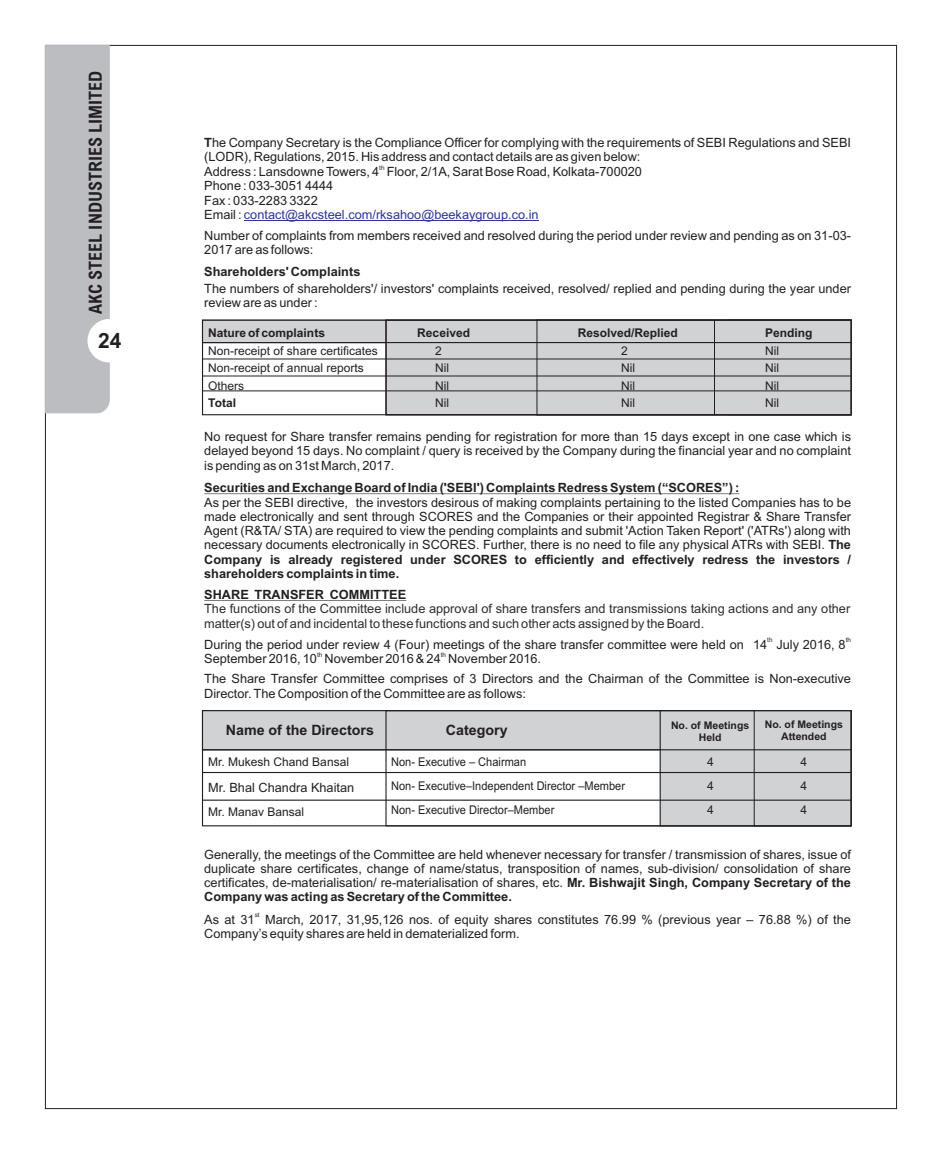
<style>
.page{position:relative;width:942px;height:1154px;background:#fff}
.page>*{position:absolute;margin:0;border:0;box-sizing:border-box;transform-origin:0 0}
.t1{font:700 21px "Arial";color:#231f20}
.t2{font:700 condensed 18px "Arial";color:#231f20}
.t3{font:700 14.25px "Arial";color:#231f20}
.t4{font:12.75px/14.2px "Arial";color:#231f20}
.t5{font:12.75px/14.2px "Arial";color:#2c2d2d}
.t6{font:700 12.75px "Arial";color:#231f20}
.t7{font:12px/24.3px "Arial";color:#231f20;text-align:justify}
.t8{font:12px/24.3px "Arial";color:#231f20;scale:.92 1}
.t9{font:700 12px "Arial";color:#231f20}
.t10{font:700 10.5px/11.7px "Arial";color:#231f20;text-align:center}
.t11{font:6.3px "Arial";color:#231f20}
.s1{font-weight:700}
.s2{color:#2c3695}
</style>
<div class="page">
<div style="left:45px;top:45px;width:65px;height:369px;background:#bcbdc0"></div>
<div style="left:88px;top:319px;width:43px;height:43px;background:#fff;border:1px solid #fff;border-radius:50%"></div>
<hr style="left:204px;top:493px;width:535px;height:1px;background:#231f20">
<hr style="left:204px;top:600px;width:202px;height:1px;background:#231f20">
<hr style="left:244px;top:220px;width:294px;height:1px;background:#2c3695">
<svg style="left:201px;top:710px;width:650px;height:117px"></svg>
<hr style="left:202px;top:749px;width:648px;height:1px;background:#231f20">
<div style="left:385px;top:710px;width:466px;height:116px;border:1px solid #231f20"></div>
<hr style="left:202px;top:772px;width:648px;height:1px;background:#231f20">
<hr style="left:202px;top:799px;width:648px;height:2px;background:#231f20">
<svg style="left:201px;top:319px;width:650px;height:97px"></svg>
<hr style="left:202px;top:342px;width:648px;height:1px;background:#231f20">
<div style="left:385px;top:320px;width:466px;height:95px;border:1px solid #231f20"></div>
<hr style="left:202px;top:359px;width:648px;height:1px;background:#231f20">
<hr style="left:202px;top:376px;width:648px;height:1px;background:#231f20">
<hr style="left:202px;top:390px;width:648px;height:1px;background:#231f20">
<h2 class="t2" style="left:89px;top:314px;width:245px;rotate:-90deg">AKC STEEL INDUSTRIES LIMITED</h2>
<h1 class="t1" style="left:98px;top:333px;width:25px">24</h1>
<p class="t4" style="left:204px;top:137px;width:648px"><span class="s1">T</span>he Company Secretary is the Compliance Officer for complying with the requirements of SEBI Regulations and SEBI (LODR), Regulations, 2015. His address and contact details are as given below:</p>
<p class="t11" style="left:379px;top:165px;width:7px">th</p>
<p class="t4" style="left:204px;top:166px;width:439px">Address : Lansdowne Towers, 4 Floor, 2/1A, Sarat Bose Road, Kolkata-700020<br>Phone : 033-3051 4444<br>Fax : 033-2283 3322<br>Email : <span class="s2">contact@akcsteel.com/rksahoo@beekaygroup.co.in</span></p>
<p class="t4" style="left:204px;top:230px;width:648px">Number of complaints from members received and resolved during the period under review and pending as on 31-03-<br>2017 are as follows:</p>
<p class="t6" style="left:204px;top:266px;width:158px">Shareholders' Complaints</p>
<p class="t4" style="left:204px;top:282px;width:648px">The numbers of shareholders'/ investors' complaints received, resolved/ replied and pending during the year under review are as under :</p>
<p class="t9" style="left:208px;top:329px;width:118px">Nature of complaints</p>
<p class="t9" style="left:417px;top:329px;width:54px">Received</p>
<p class="t9" style="left:577px;top:329px;width:102px">Resolved/Replied</p>
<p class="t9" style="left:764px;top:329px;width:49px">Pending</p>
<p class="t7" style="left:208px;top:340px;width:171px">Non-receipt of share certificates</p>
<p class="t7" style="left:435px;top:340px;width:8px">2</p>
<p class="t7" style="left:621px;top:340px;width:8px">2</p>
<p class="t7" style="left:764px;top:340px;width:15px">Nil</p>
<p class="t7" style="left:208px;top:357px;width:157px">Non-receipt of annual reports</p>
<p class="t7" style="left:435px;top:357px;width:15px">Nil</p>
<p class="t7" style="left:621px;top:357px;width:15px">Nil</p>
<p class="t7" style="left:764px;top:357px;width:15px">Nil</p>
<p class="t7" style="left:208px;top:374px;width:38px">Others</p>
<p class="t7" style="left:435px;top:374px;width:15px">Nil</p>
<p class="t7" style="left:621px;top:374px;width:15px">Nil</p>
<p class="t7" style="left:764px;top:374px;width:15px">Nil</p>
<p class="t9" style="left:208px;top:398px;width:29px">Total</p>
<p class="t7" style="left:435px;top:392px;width:15px">Nil</p>
<p class="t7" style="left:621px;top:392px;width:15px">Nil</p>
<p class="t7" style="left:764px;top:392px;width:15px">Nil</p>
<p class="t4" style="left:204px;top:431px;width:648px;text-align:justify">No request for Share transfer remains pending for registration for more than 15 days except in one case which is delayed beyond 15 days. No complaint / query is received by the Company during the financial year and no complaint is pending as on 31st March, 2017.</p>
<p class="t6" style="left:204px;top:483px;width:536px">Securities and Exchange Board of India ('SEBI') Complaints Redress System (“SCORES”) :</p>
<p class="t4" style="left:204px;top:496px;width:648px;text-align:justify">As per the SEBI directive, the investors desirous of making complaints pertaining to the listed Companies has to be made electronically and sent through SCORES and the Companies or their appointed Registrar &amp; Share Transfer Agent (R&amp;TA/ STA) are required to view the pending complaints and submit 'Action Taken Report' ('ATRs') along with necessary documents electronically in SCORES. Further, there is no need to file any physical ATRs with SEBI. <span class="s1">The Company is already registered under SCORES to efficiently and effectively redress the investors / shareholders complaints in time.</span></p>
<p class="t6" style="left:204px;top:590px;width:203px">SHARE TRANSFER COMMITTEE</p>
<p class="t11" style="left:767px;top:637px;width:7px">th</p>
<p class="t11" style="left:845px;top:637px;width:7px">th</p>
<p class="t4" style="left:204px;top:638px;width:642px">During the period under review 4 (Four) meetings of the share transfer committee were held on 14 July 2016, 8</p>
<p class="t11" style="left:317px;top:652px;width:7px">th</p>
<p class="t11" style="left:440px;top:652px;width:7px">th</p>
<p class="t4" style="left:204px;top:650px;width:648px;line-height:20px">September 2016, 10 November 2016 &amp; 24 November 2016.<br>The Share Transfer Committee comprises of 3 Directors and the Chairman of the Committee is Non-executive</p>
<p class="t4" style="left:204px;top:687px;width:323px">Director. The Composition of the Committee are as follows:</p>
<p class="t5" style="left:204px;top:603px;width:647px">The functions of the Committee include approval of share transfers and transmissions taking actions and any other matter(s) out of and incidental to these functions and such other acts assigned by the Board.</p>
<p class="t3" style="left:226px;top:724px;width:150px">Name of the Directors</p>
<p class="t3" style="left:446px;top:724px;width:63px">Category</p>
<p class="t10" style="left:670px;top:720px;width:80px">No. of Meetings<br>Held</p>
<p class="t10" style="left:764px;top:719px;width:80px">No. of Meetings<br>Attended</p>
<p class="t7" style="left:208px;top:751px;width:142px">Mr. Mukesh Chand Bansal</p>
<p class="t4" style="left:208px;top:781px;width:147px">Mr. Bhal Chandra Khaitan</p>
<p class="t7" style="left:208px;top:801px;width:98px">Mr. Manav Bansal</p>
<p class="t8" style="left:391px;top:750px;width:256px">Non- Executive – Chairman<br>Non- Executive–Independent Director –Member<br>Non- Executive Director–Member</p>
<p class="t7" style="left:706px;top:750px;width:8px">4<br>4<br>4</p>
<p class="t7" style="left:800px;top:750px;width:8px">4<br>4<br>4</p>
<p class="t4" style="left:204px;top:848px;width:648px;text-align:justify">Generally, the meetings of the Committee are held whenever necessary for transfer / transmission of shares, issue of duplicate share certificates, change of name/status, transposition of names, sub-division/ consolidation of share certificates, de-materialisation/ re-materialisation of shares, etc. <span class="s1">Mr. Bishwajit Singh, Company Secretary of the Company was acting as Secretary of the Committee.</span></p>
<p class="t11" style="left:255px;top:912px;width:6px">st</p>
<p class="t4" style="left:204px;top:913px;width:648px">As at 31 March, 2017, 31,95,126 nos. of equity shares constitutes 76.99 % (previous year – 76.88 %) of the<br>Company’s equity shares are held in dematerialized form.</p>
</div>
